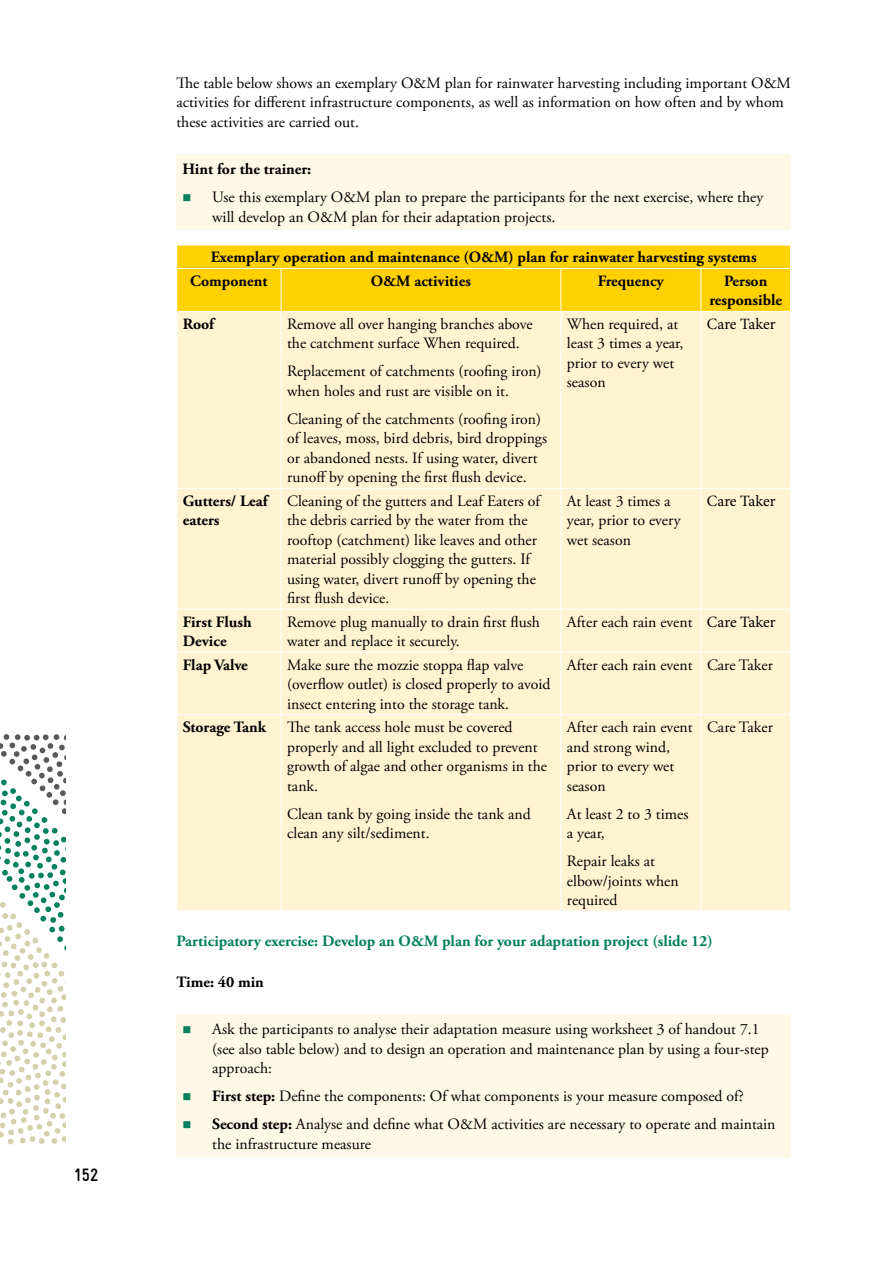
<style>
.page{position:relative;width:893px;height:1263px;background:#fff}
.page>*{position:absolute;margin:0;border:0;box-sizing:border-box;transform-origin:0 0}
.t1{font:700 condensed 18px "Gravur";color:#000}
.t2{font:15.75px/19.5px "Adobe Garamond Pro";color:#000}
.t3{font:700 15.75px/19.5px "Adobe Garamond Pro";color:#000}
.t4{font:700 15.75px "Adobe Garamond Pro";color:#03805e}
.t5{font:15.75px "Minion Pro";letter-spacing:-.01em;color:#000}
.s1{font-family:"Minion Pro"}
.s2{font-weight:700}
</style>
<div class="page">
<svg style="left:0;top:734px;width:66px;height:410px"></svg>
<div style="left:176px;top:154px;width:615px;height:76px;background:#fff8e6"></div>
<div style="left:177px;top:312px;width:613px;height:599px;background:#fff3d1"></div>
<div style="left:176px;top:245px;width:615px;height:66px;background:#ffd100"></div>
<hr style="left:176px;top:268px;width:105px;height:1px;background:#fff">
<hr style="left:176px;top:269px;width:1px;height:42px;background:#fff">
<hr style="left:281px;top:268px;width:280px;height:1px;background:#fff">
<hr style="left:281px;top:269px;width:1px;height:42px;background:#fff">
<hr style="left:561px;top:268px;width:140px;height:1px;background:#fff">
<hr style="left:560px;top:269px;width:1px;height:42px;background:#fff">
<hr style="left:701px;top:268px;width:90px;height:1px;background:#fff">
<hr style="left:700px;top:269px;width:1px;height:42px;background:#fff">
<hr style="left:790px;top:269px;width:1px;height:42px;background:#fff">
<hr style="left:281px;top:312px;width:1px;height:176px;background:#fff">
<hr style="left:560px;top:312px;width:1px;height:176px;background:#fff">
<hr style="left:700px;top:312px;width:1px;height:176px;background:#fff">
<hr style="left:176px;top:488px;width:105px;height:1px;background:#fff">
<hr style="left:281px;top:488px;width:280px;height:1px;background:#fff">
<hr style="left:281px;top:489px;width:1px;height:120px;background:#fff">
<hr style="left:561px;top:488px;width:140px;height:1px;background:#fff">
<hr style="left:560px;top:489px;width:1px;height:120px;background:#fff">
<hr style="left:701px;top:488px;width:90px;height:1px;background:#fff">
<hr style="left:700px;top:489px;width:1px;height:120px;background:#fff">
<hr style="left:176px;top:609px;width:105px;height:1px;background:#fff">
<hr style="left:281px;top:609px;width:280px;height:1px;background:#fff">
<hr style="left:281px;top:610px;width:1px;height:42px;background:#fff">
<hr style="left:561px;top:609px;width:140px;height:1px;background:#fff">
<hr style="left:560px;top:610px;width:1px;height:42px;background:#fff">
<hr style="left:701px;top:609px;width:90px;height:1px;background:#fff">
<hr style="left:700px;top:610px;width:1px;height:42px;background:#fff">
<hr style="left:176px;top:652px;width:105px;height:1px;background:#fff">
<hr style="left:281px;top:652px;width:280px;height:1px;background:#fff">
<hr style="left:281px;top:653px;width:1px;height:61px;background:#fff">
<hr style="left:561px;top:652px;width:140px;height:1px;background:#fff">
<hr style="left:560px;top:653px;width:1px;height:61px;background:#fff">
<hr style="left:701px;top:652px;width:90px;height:1px;background:#fff">
<hr style="left:700px;top:653px;width:1px;height:61px;background:#fff">
<hr style="left:176px;top:714px;width:105px;height:1px;background:#fff">
<hr style="left:281px;top:714px;width:280px;height:1px;background:#fff">
<hr style="left:281px;top:715px;width:1px;height:196px;background:#fff">
<hr style="left:561px;top:714px;width:140px;height:1px;background:#fff">
<hr style="left:560px;top:715px;width:1px;height:196px;background:#fff">
<hr style="left:701px;top:714px;width:90px;height:1px;background:#fff">
<hr style="left:700px;top:715px;width:1px;height:196px;background:#fff">
<div style="left:176px;top:1014px;width:615px;height:143px;background:#fff8e6"></div>
<p class="t1" style="left:74px;top:1165px;width:26px">152</p>
<p class="t2" style="left:176px;top:74px;width:616px">The table below shows an exemplary O&amp;M plan for rainwater harvesting including important O&amp;M activities for different infrastructure components, as well as information on how often and by whom these activities are carried out.</p>
<p class="t3" style="left:182px;top:160px;width:130px">Hint for the trainer:</p>
<p class="t2" style="left:212px;top:188px;width:553px">Use this exemplary O&amp;M plan to prepare the participants for the next exercise, where they will develop an O&amp;M plan for their adaptation projects.</p>
<p class="t3" style="left:190px;top:246px;width:568px;line-height:23.4px;text-indent:20px">Exemplary operation and maintenance (O&amp;M) plan for rainwater harvesting systems<br>Component</p>
<p class="t3" style="left:371px;top:271px;width:102px">O&amp;M activities</p>
<p class="t3" style="left:598px;top:271px;width:68px">Frequency</p>
<p class="t3" style="left:709px;top:271px;width:74px;text-align:center">Person responsible</p>
<p class="t3" style="left:183px;top:314px;width:33px">Roof</p>
<p class="t2" style="left:287px;top:315px;width:247px">Remove all over hanging branches above the catchment surface When required.</p>
<p class="t2" style="left:287px;top:362px;width:256px">Replacement of catchments (roofing iron) when holes and rust are visible on it.</p>
<p class="t2" style="left:287px;top:410px;width:261px">Cleaning of the catchments (roofing iron) of leaves, moss, bird debris, bird droppings or abandoned nests. If using water, divert runoff by opening the first flush device.</p>
<p class="t2" style="left:567px;top:315px;width:118px">When required, at least 3 times a year, prior to every wet season</p>
<p class="t5" style="left:707px;top:313px;width:70px">Care Taker</p>
<p class="t3" style="left:183px;top:491px;width:87px">Gutters/ Leaf eaters</p>
<p class="t2" style="left:287px;top:492px;width:255px">Cleaning of the gutters and Leaf Eaters of the debris carried by the water from the rooftop (catchment) like leaves and other material possibly clogging the gutters. If using water, divert runoff by opening the first flush device.</p>
<p class="t2" style="left:567px;top:492px;width:115px">At least 3 times a year, prior to every wet season</p>
<p class="t5" style="left:707px;top:490px;width:70px">Care Taker</p>
<p class="t3" style="left:183px;top:612px;width:70px">First Flush<br>Device</p>
<p class="t2" style="left:287px;top:612px;width:254px">Remove plug manually to drain first flush water and replace it securely.</p>
<p class="t2" style="left:567px;top:612px;width:210px">After each rain event <span class="s1">Care Taker</span></p>
<p class="t3" style="left:183px;top:655px;width:67px">Flap Valve</p>
<p class="t2" style="left:287px;top:655px;width:265px">Make sure the mozzie stoppa flap valve (overflow outlet) is closed properly to avoid insect entering into the storage tank.</p>
<p class="t2" style="left:567px;top:655px;width:207px">After each rain event Care Taker</p>
<p class="t3" style="left:183px;top:717px;width:85px">Storage Tank</p>
<p class="t2" style="left:287px;top:718px;width:262px">The tank access hole must be covered properly and all light excluded to prevent growth of algae and other organisms in the tank.</p>
<p class="t2" style="left:287px;top:804px;width:245px">Clean tank by going inside the tank and clean any silt/sediment.</p>
<p class="t2" style="left:707px;top:718px;width:67px">Care Taker</p>
<p class="t2" style="left:567px;top:718px;width:127px">After each rain event and strong wind, prior to every wet season</p>
<p class="t2" style="left:567px;top:804px;width:123px">At least 2 to 3 times a year,</p>
<p class="t2" style="left:567px;top:852px;width:113px">Repair leaks at elbow/joints when required</p>
<p class="t4" style="left:177px;top:932px;width:538px">Participatory exercise: Develop an O&amp;M plan for your adaptation project (slide 12)</p>
<p class="t3" style="left:177px;top:972px;width:89px">Time: 40 min</p>
<p class="t2" style="left:212px;top:1020px;width:558px">Ask the participants to analyse their adaptation measure using worksheet 3 of handout 7.1 (see also table below) and to design an operation and maintenance plan by using a four-step approach:</p>
<p class="t2" style="left:212px;top:1083px;width:565px;line-height:28px"><span class="s2">First step:</span> Define the components: Of what components is your measure composed of?<br><span class="s2">Second step:</span> Analyse and define what O&amp;M activities are necessary to operate and maintain</p>
<p class="t2" style="left:212px;top:1134px;width:160px">the infrastructure measure</p>
</div>
